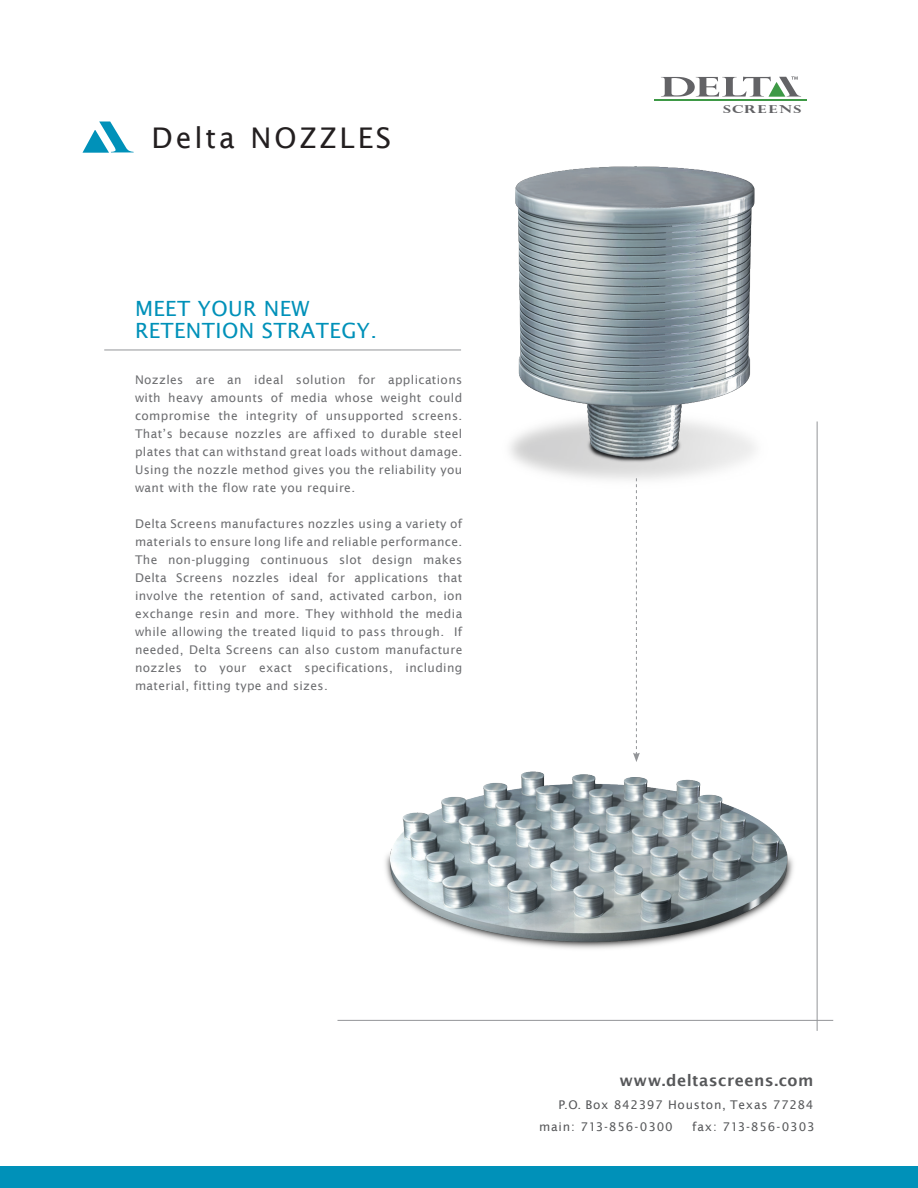
<style>
.page{position:relative;width:918px;height:1188px;background:#fff}
.page>*{position:absolute;margin:0;border:0;box-sizing:border-box;transform-origin:0 0}
.t1{font:28.5px "Lucida Sans";letter-spacing:.1em;color:#231f20}
.t2{font:21px "Lucida Sans";letter-spacing:.02em;color:#0091b9}
.t3{font:600 15.75px "Lucida Sans";letter-spacing:.03em;color:#57585a}
.t4{font:12px/18px "Lucida Sans";letter-spacing:.03em;color:#6c6d70;text-align:justify}
.t5{font:12px "Lucida Sans";letter-spacing:.06em;color:#57585a}
.t6{font:700 10.95px "Perpetua Titling";letter-spacing:.08em;color:#636366;scale:1.4 1}
</style>
<div class="page">
<hr style="left:655px;top:100px;width:152px;height:1px;background:#3e9946">
<svg style="left:661px;top:77px;width:140px;height:20px"></svg>
<img style="left:385px;top:771px;width:409px;height:178px">
<img style="left:510px;top:166px;width:245px;height:314px">
<hr style="left:817px;top:422px;width:1px;height:609px;background:#939598">
<hr style="left:338px;top:1020px;width:495px;height:1px;background:#939598">
<svg style="left:82px;top:122px;width:52px;height:31px"></svg>
<hr style="left:104px;top:350px;width:357px;height:1px;background:#939598">
<svg style="left:633px;top:478px;width:7px;height:284px"></svg>
<div style="left:0;top:1166px;width:918px;height:22px;background:#0091b9"></div>
<p class="t1" style="left:152px;top:121px;width:241px">Delta NOZZLES</p>
<p class="t2" style="left:135px;top:296px;width:176px">MEET YOUR NEW</p>
<p class="t2" style="left:135px;top:319px;width:244px">RETENTION STRATEGY.</p>
<p class="t4" style="left:135px;top:370px;width:329px">Nozzles are an ideal solution for applications with heavy amounts of media whose weight could compromise the integrity of unsupported screens.<br>That’s because nozzles are affixed to durable steel plates that can withstand great loads without damage.<br>Using the nozzle method gives you the reliability you want with the flow rate you require.</p>
<p class="t4" style="left:135px;top:514px;width:329px">Delta Screens manufactures nozzles using a variety of materials to ensure long life and reliable performance.<br>The non-plugging continuous slot design makes Delta Screens nozzles ideal for applications that involve the retention of sand, activated carbon, ion exchange resin and more. They withhold the media while allowing the treated liquid to pass through. If needed, Delta Screens can also custom manufacture nozzles to your exact specifications, including material, fitting type and sizes.</p>
<p class="t6" style="left:723px;top:103px;width:57px">SCREENS</p>
<p class="t3" style="left:620px;top:1072px;width:195px">www.deltascreens.com</p>
<p class="t5" style="left:558px;top:1098px;width:256px">P.O. Box 842397 Houston, Texas 77284</p>
<p class="t5" style="left:539px;top:1119px;width:135px">main: 713-856-0300</p>
<p class="t5" style="left:692px;top:1119px;width:124px">fax: 713-856-0303</p>
</div>
